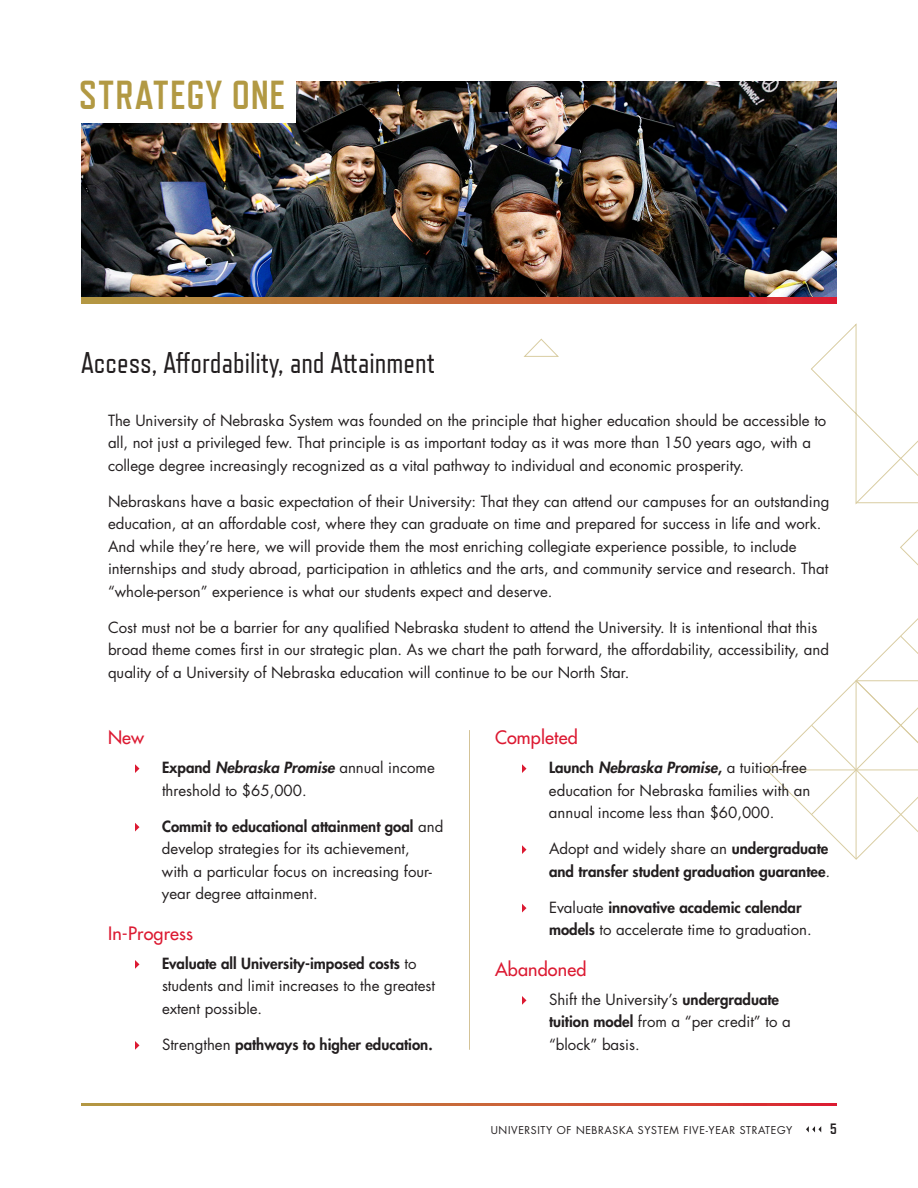
<style>
.page{position:relative;width:918px;height:1188px;background:#fff}
.page>*{position:absolute;margin:0;border:0;box-sizing:border-box;transform-origin:0 0}
.t1{font:700 40.5px "Refrigerator Deluxe";letter-spacing:.03em;color:#b29943}
.t2{font:30px "Refrigerator Deluxe";color:#231f20}
.t3{font:18px "Futura";letter-spacing:.01em;color:#dc1a32}
.t4{font:15px/22.5px "Futura";color:#231f20}
.t5{font:800 15px/22.5px "Futura";color:#231f20}
.t6{font:700 15px "Refrigerator Deluxe";color:#231f20}
.t7{font:10.5px "Futura Std";letter-spacing:.06em;color:#231f20}
.s1{font-weight:800}
.s2{font-weight:800;font-style:italic}
.s3{font-weight:400}
.s4{font-weight:400;font-style:italic}
</style>
<div class="page">
<svg style="left:81px;top:1104px;width:756px;height:2px"></svg>
<svg style="left:806px;top:1126px;width:15px;height:6px"></svg>
<img style="left:81px;top:81px;width:756px;height:216px">
<svg style="left:766px;top:323px;width:152px;height:537px"></svg>
<svg style="left:81px;top:297px;width:756px;height:7px"></svg>
<svg style="left:135px;top:764px;width:5px;height:9px"></svg>
<svg style="left:135px;top:823px;width:5px;height:9px"></svg>
<svg style="left:135px;top:960px;width:5px;height:9px"></svg>
<svg style="left:135px;top:1041px;width:5px;height:9px"></svg>
<svg style="left:522px;top:764px;width:4px;height:9px"></svg>
<svg style="left:522px;top:845px;width:4px;height:9px"></svg>
<svg style="left:522px;top:904px;width:4px;height:9px"></svg>
<svg style="left:522px;top:996px;width:4px;height:9px"></svg>
<div style="left:76px;top:73px;width:220px;height:50px;background:#fff"></div>
<svg style="left:523px;top:338px;width:36px;height:19px"></svg>
<hr style="left:469px;top:730px;width:1px;height:320px;background:#d4c397">
<p class="t1" style="left:79px;top:72px;width:208px">STRATEGY ONE</p>
<p class="t2" style="left:81px;top:345px;width:355px">Access, Affordability, and Attainment</p>
<p class="t4" style="left:108px;top:409px;width:720px">The University of Nebraska System was founded on the principle that higher education should be accessible to all, not just a privileged few. That principle is as important today as it was more than 150 years ago, with a college degree increasingly recognized as a vital pathway to individual and economic prosperity.</p>
<p class="t4" style="left:108px;top:490px;width:723px">Nebraskans have a basic expectation of their University: That they can attend our campuses for an outstanding education, at an affordable cost, where they can graduate on time and prepared for success in life and work.<br>And while they’re here, we will provide them the most enriching collegiate experience possible, to include internships and study abroad, participation in athletics and the arts, and community service and research. That “whole-person” experience is what our students expect and deserve.</p>
<p class="t4" style="left:108px;top:616px;width:723px">Cost must not be a barrier for any qualified Nebraska student to attend the University. It is intentional that this broad theme comes first in our strategic plan. As we chart the path forward, the affordability, accessibility, and quality of a University of Nebraska education will continue to be our North Star.</p>
<p class="t3" style="left:108px;top:726px;width:38px">New</p>
<p class="t4" style="left:162px;top:756px;width:274px"><span class="s1">Expand</span> <span class="s2">Nebraska Promise</span> annual income threshold to $65,000.</p>
<p class="t4" style="left:162px;top:815px;width:283px"><span class="s1">Commit to educational attainment goal</span> and develop strategies for its achievement,<br>with a particular focus on increasing four&shy;year degree attainment.</p>
<p class="t3" style="left:108px;top:922px;width:87px">In-Progress</p>
<p class="t4" style="left:162px;top:952px;width:275px"><span class="s1">Evaluate all University-imposed costs</span> to students and limit increases to the greatest extent possible.</p>
<p class="t5" style="left:162px;top:1033px;width:272px"><span class="s3">Strengthen</span> pathways to higher education.</p>
<p class="t3" style="left:495px;top:726px;width:84px">Completed</p>
<p class="t4" style="left:549px;top:756px;width:263px"><span class="s1">Launch</span> <span class="s2">Nebraska Promise</span><span class="s1">,</span> a tuition-free education for Nebraska families with an annual income less than $60,000.</p>
<p class="t5" style="left:549px;top:837px;width:283px"><span class="s3">Adopt and widely share an</span> undergraduate and transfer student graduation guarantee<span class="s4">.</span></p>
<p class="t4" style="left:549px;top:896px;width:264px">Evaluate <span class="s1">innovative academic calendar models</span> to accelerate time to graduation.</p>
<p class="t3" style="left:495px;top:958px;width:93px">Abandoned</p>
<p class="t4" style="left:549px;top:988px;width:243px">Shift the University’s <span class="s1">undergraduate tuition model</span> from a “per credit” to a “block” basis.</p>
<p class="t7" style="left:491px;top:1123px;width:303px">UNIVERSITY OF NEBRASKA SYSTEM FIVE-YEAR STRATEGY</p>
<p class="t6" style="left:830px;top:1120px;width:8px">5</p>
</div>
